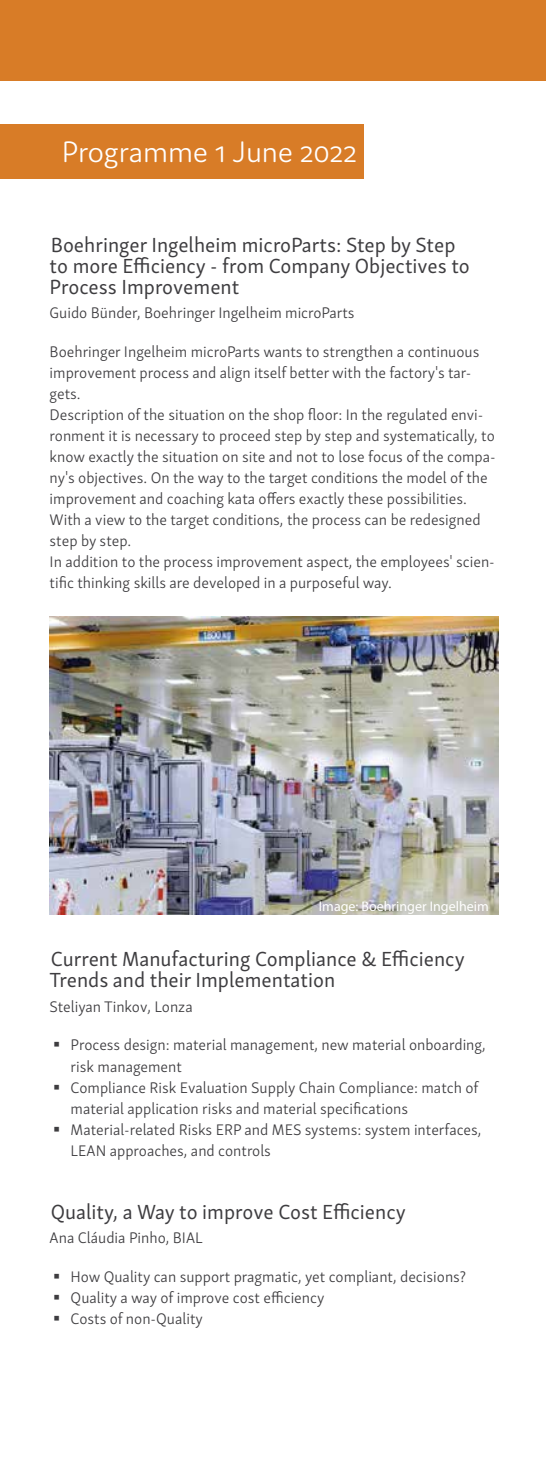
<style>
.page{position:relative;width:546px;height:1474px;background:#fff}
.page>*{position:absolute;margin:0;border:0;box-sizing:border-box;transform-origin:0 0}
.t1{font:300 31.5px "Domus";color:#fff}
.t2{font:21px/21px "Skolar Sans Latn";color:#3e3d40}
.t3{font:300 15.75px/21px "Skolar Sans Latn";color:#3e3d40}
.t4{font:14px "Myriad Pro";color:#fff}
</style>
<div class="page">
<div style="left:0;top:0;width:546px;height:81px;background:#d87c27"></div>
<img style="left:50px;top:616px;width:448px;height:298px">
<div style="left:0;top:124px;width:363px;height:55px;background:#d87c27"></div>
<h1 class="t1" style="left:62px;top:134px;width:296px">Programme 1 June 2022</h1>
<h2 class="t2" style="left:50px;top:233px;width:422px">Boehringer Ingelheim microParts: Step by Step to more Efficiency - from Company Objectives to<br>Process Improvement</h2>
<p class="t3" style="left:50px;top:301px;width:306px">Guido Bünder, Boehringer Ingelheim microParts</p>
<p class="t3" style="left:50px;top:340px;width:447px">Boehringer Ingelheim microParts wants to strengthen a continuous improvement process and align itself better with the factory's tar&shy;gets.<br>Description of the situation on the shop floor: In the regulated envi&shy;ronment it is necessary to proceed step by step and systematically, to know exactly the situation on site and not to lose focus of the compa&shy;ny's objectives. On the way to the target conditions the model of the improvement and coaching kata offers exactly these possibilities.<br>With a view to the target conditions, the process can be redesigned step by step.<br>In addition to the process improvement aspect, the employees' scien&shy;tific thinking skills are developed in a purposeful way.</p>
<p class="t4" style="left:319px;top:899px;width:171px">Image: Boehringer Ingelheim</p>
<h2 class="t2" style="left:50px;top:947px;width:416px">Current Manufacturing Compliance &amp; Efficiency<br>Trends and their Implementation</h2>
<p class="t3" style="left:50px;top:994px;width:145px">Steliyan Tinkov, Lonza</p>
<p class="t3" style="left:71px;top:1033px;width:416px">Process design: material management, new material onboarding, risk management<br>Compliance Risk Evaluation Supply Chain Compliance: match of material application risks and material specifications Material-related Risks ERP and MES systems: system interfaces, LEAN approaches, and controls</p>
<h2 class="t2" style="left:51px;top:1199px;width:356px">Quality, a Way to improve Cost Efficiency</h2>
<p class="t3" style="left:50px;top:1225px;width:154px">Ana Cláudia Pinho, BIAL</p>
<p class="t3" style="left:71px;top:1264px;width:397px">How Quality can support pragmatic, yet compliant, decisions?<br>Quality a way of improve cost efficiency<br>Costs of non-Quality</p>
</div>
